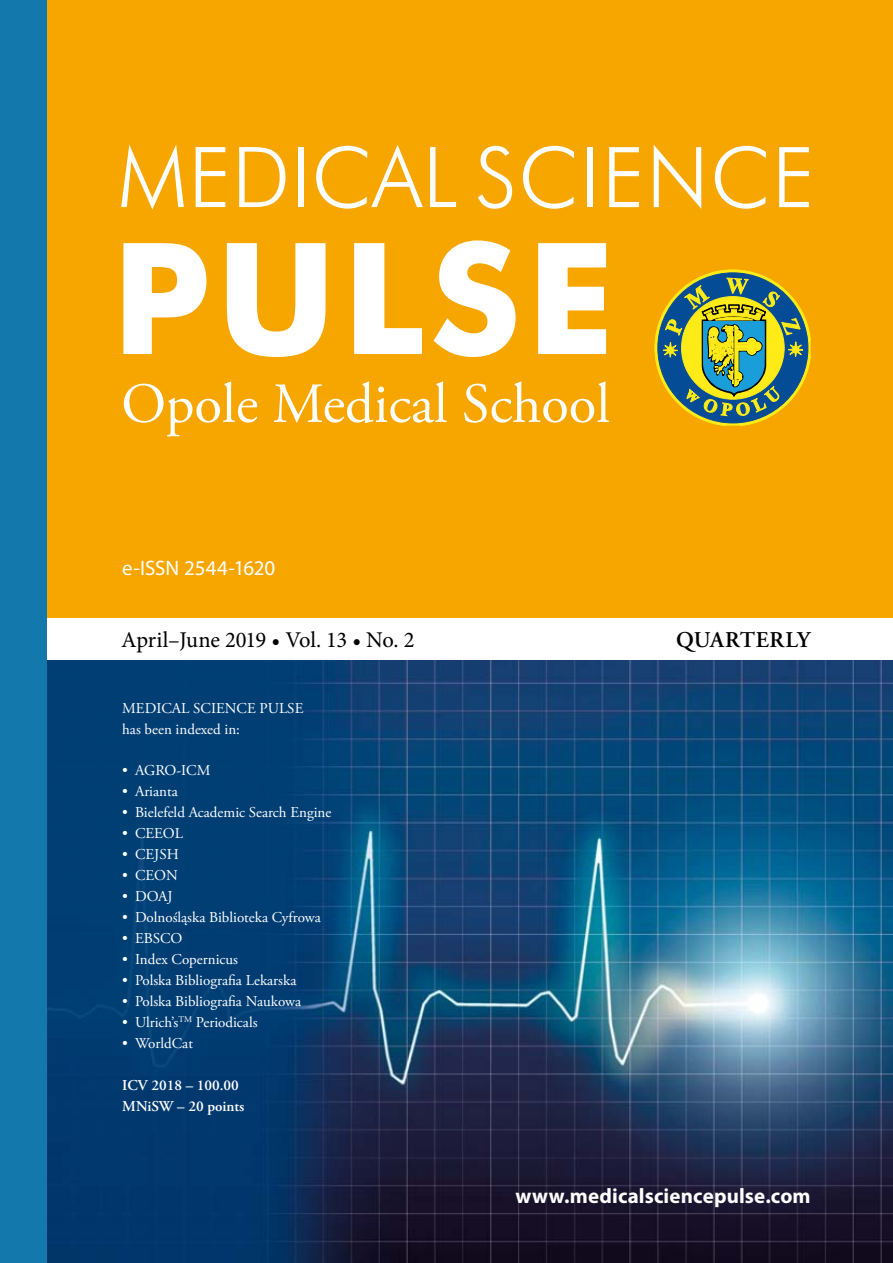
<style>
.page{position:relative;width:893px;height:1263px;background:#fff}
.page>*{position:absolute;margin:0;border:0;box-sizing:border-box;transform-origin:0 0}
.t1{font:22.5px "Minion Pro";letter-spacing:-.02em;color:#000}
.t2{font:600 22.5px "Adobe Garamond Pro";letter-spacing:.01em;color:#000}
.t3{font:700 21px "Myriad Pro";letter-spacing:.005em;color:#fff}
.t4{font:21px "Myriad Pro";letter-spacing:-.005em;color:#fff}
.t5{font:15px/21px "Adobe Garamond Pro";color:#fff}
.t6{font:600 15px/21px "Adobe Garamond Pro";color:#fff}
</style>
<div class="page">
<img style="left:47px;top:660px;width:846px;height:603px">
<div style="left:0;top:0;width:893px;height:617px;background:#f7a600"></div>
<svg style="left:121px;top:145px;width:63px;height:64px"></svg>
<svg style="left:196px;top:147px;width:29px;height:60px"></svg>
<svg style="left:239px;top:147px;width:46px;height:60px"></svg>
<div style="left:298px;top:147px;width:6px;height:60px;background:#fff"></div>
<svg style="left:316px;top:145px;width:107px;height:64px"></svg>
<svg style="left:430px;top:147px;width:26px;height:60px"></svg>
<svg style="left:478px;top:146px;width:34px;height:63px"></svg>
<svg style="left:523px;top:146px;width:51px;height:63px"></svg>
<div style="left:587px;top:147px;width:6px;height:60px;background:#fff"></div>
<svg style="left:609px;top:147px;width:30px;height:60px"></svg>
<svg style="left:654px;top:145px;width:47px;height:64px"></svg>
<svg style="left:715px;top:146px;width:51px;height:63px"></svg>
<svg style="left:779px;top:147px;width:30px;height:60px"></svg>
<svg style="left:123px;top:243px;width:83px;height:111px"></svg>
<svg style="left:227px;top:243px;width:98px;height:114px"></svg>
<svg style="left:354px;top:243px;width:68px;height:111px"></svg>
<svg style="left:434px;top:240px;width:82px;height:117px"></svg>
<svg style="left:538px;top:243px;width:68px;height:111px"></svg>
<svg style="left:124px;top:381px;width:133px;height:55px"></svg>
<svg style="left:274px;top:381px;width:173px;height:42px"></svg>
<svg style="left:464px;top:381px;width:145px;height:42px"></svg>
<svg style="left:655px;top:270px;width:156px;height:156px"></svg>
<div style="left:0;top:0;width:47px;height:1263px;background:#1378ab"></div>
<h2 class="t4" style="left:122px;top:555px;width:154px">e-ISSN 2544-1620</h2>
<h1 class="t1" style="left:121px;top:624px;width:295px">April–June 2019 • Vol. 13 • No. 2</h1>
<h1 class="t2" style="left:676px;top:626px;width:136px">QUARTERLY</h1>
<p class="t5" style="left:122px;top:698px;width:183px">MEDICAL SCIENCE PULSE has been indexed in:</p>
<p class="t5" style="left:122px;top:761px;width:90px">• AGRO-ICM</p>
<p class="t5" style="left:122px;top:782px;width:57px">• Arianta</p>
<p class="t5" style="left:122px;top:803px;width:211px">• Bielefeld Academic Search Engine</p>
<p class="t5" style="left:122px;top:824px;width:62px">• CEEOL</p>
<p class="t5" style="left:122px;top:845px;width:58px">• CEJSH</p>
<p class="t5" style="left:122px;top:866px;width:57px">• CEON</p>
<p class="t5" style="left:122px;top:886px;width:52px">• DOAJ</p>
<p class="t5" style="left:122px;top:907px;width:200px">• Dolnośląska Biblioteka Cyfrowa</p>
<p class="t5" style="left:122px;top:928px;width:62px">• EBSCO</p>
<p class="t5" style="left:122px;top:949px;width:117px">• Index Copernicus</p>
<p class="t5" style="left:122px;top:970px;width:176px">• Polska Bibliografia Lekarska</p>
<p class="t5" style="left:122px;top:991px;width:180px">• Polska Bibliografia Naukowa</p>
<p class="t5" style="left:122px;top:1012px;width:137px">• Ulrich’s<sup>TM</sup> Periodicals</p>
<p class="t5" style="left:122px;top:1033px;width:72px">• WorldCat</p>
<p class="t6" style="left:122px;top:1075px;width:124px">ICV 2018 – 100.00<br>MNISW – 20 POINTS</p>
<h2 class="t3" style="left:516px;top:1182px;width:297px">www.medicalsciencepulse.com</h2>
</div>
